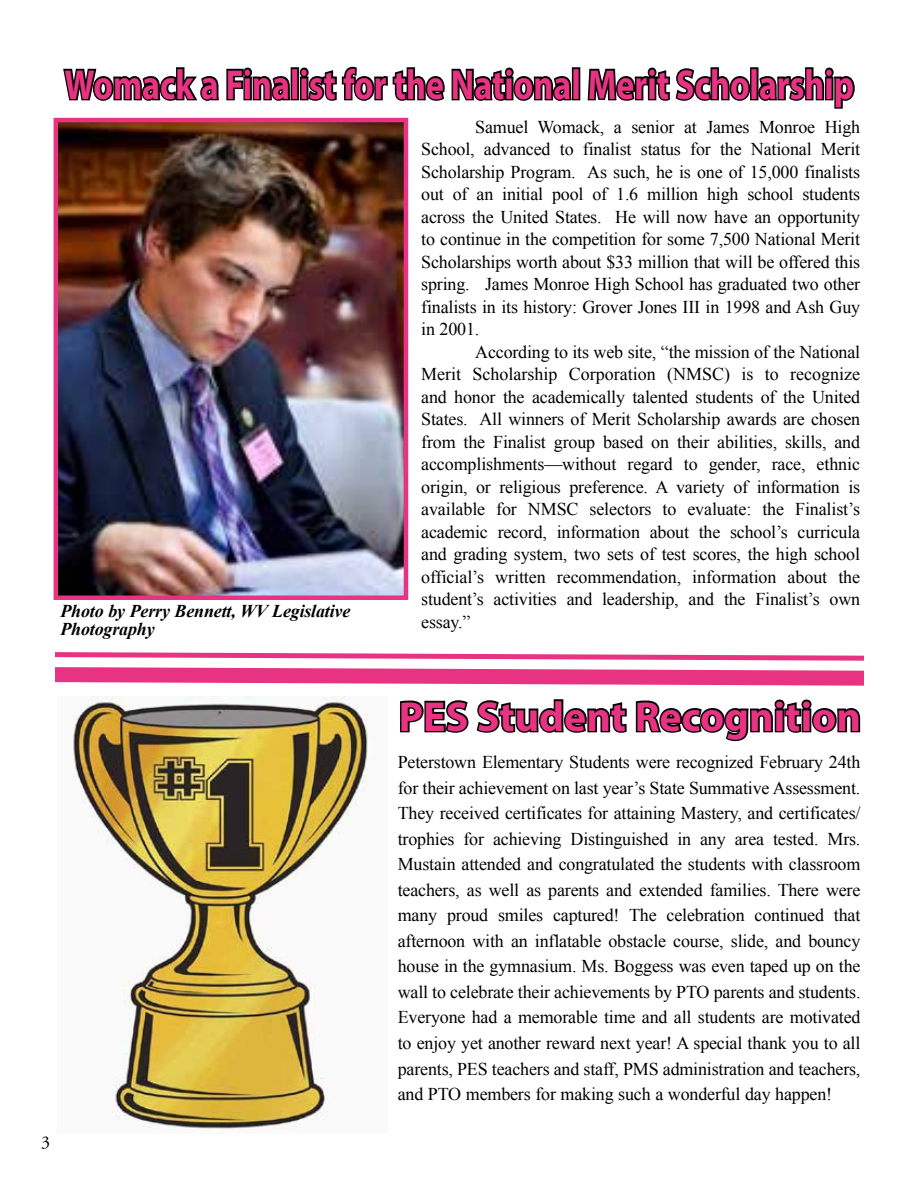
<style>
.page{position:relative;width:918px;height:1188px;background:#fff}
.page>*{position:absolute;margin:0;border:0;box-sizing:border-box;transform-origin:0 0}
.t1{font:700 42px "Myriad Pro";color:#e83382;scale:.81 1}
.t2{font:700 42px "Myriad Pro";color:#e83382}
.t3{font:18px/22.5px "Times New Roman";letter-spacing:-.01em;color:#000;text-align:justify}
.t4{font:italic 700 18px/18px "Times New Roman";letter-spacing:-.01em;color:#000}
.t5{font:18px "Adobe Garamond Pro";color:#000}
</style>
<div class="page">
<svg style="left:61px;top:67px;width:231px;height:51px"></svg>
<div style="left:291px;top:67px;width:8px;height:33px;border:3px solid #000"></div>
<svg style="left:298px;top:66px;width:275px;height:35px"></svg>
<div style="left:572px;top:67px;width:8px;height:33px;border:3px solid #000"></div>
<svg style="left:587px;top:67px;width:268px;height:42px"></svg>
<img style="left:59px;top:123px;width:344px;height:472px">
<div style="left:54px;top:118px;width:354px;height:482px;border:4px solid #e83382"></div>
<svg style="left:55px;top:652px;width:809px;height:90px"></svg>
<img style="left:57px;top:697px;width:331px;height:432px">
<h1 class="t1" style="left:65px;top:57px;width:976px">Womack a Finalist for the National Merit Scholarship</h1>
<p class="t3" style="left:421px;top:115px;width:440px;text-indent:54px">Samuel Womack, a senior at James Monroe High School, advanced to finalist status for the National Merit Scholarship Program. As such, he is one of 15,000 finalists out of an initial pool of 1.6 million high school students across the United States. He will now have an opportunity to continue in the competition for some 7,500 National Merit Scholarships worth about $33 million that will be offered this spring. James Monroe High School has graduated two other finalists in its history: Grover Jones III in 1998 and Ash Guy in 2001.</p>
<p class="t3" style="left:421px;top:340px;width:441px;text-indent:54px">According to its web site, “the mission of the National Merit Scholarship Corporation (NMSC) is to recognize and honor the academically talented students of the United States. All winners of Merit Scholarship awards are chosen from the Finalist group based on their abilities, skills, and accomplishments—without regard to gender, race, ethnic origin, or religious preference. A variety of information is available for NMSC selectors to evaluate: the Finalist’s academic record, information about the school’s curricula and grading system, two sets of test scores, the high school official’s written recommendation, information about the student’s activities and leadership, and the Finalist’s own essay.”</p>
<p class="t4" style="left:60px;top:601px;width:291px">Photo by Perry Bennett, WV Legislative<br>Photography</p>
<p class="t5" style="left:41px;top:1132px;width:10px">3</p>
<h1 class="t2" style="left:399px;top:689px;width:464px">PES Student Recognition</h1>
<p class="t3" style="left:398px;top:749px;width:464px;line-height:25.5px">Peterstown Elementary Students were recognized February 24th for their achievement on last year’s State Summative Assessment.<br>They received certificates for attaining Mastery, and certificates/ trophies for achieving Distinguished in any area tested. Mrs.<br>Mustain attended and congratulated the students with classroom teachers, as well as parents and extended families. There were many proud smiles captured! The celebration continued that afternoon with an inflatable obstacle course, slide, and bouncy house in the gymnasium. Ms. Boggess was even taped up on the wall to celebrate their achievements by PTO parents and students.<br>Everyone had a memorable time and all students are motivated to enjoy yet another reward next year! A special thank you to all parents, PES teachers and staff, PMS administration and teachers, and PTO members for making such a wonderful day happen!</p>
</div>
